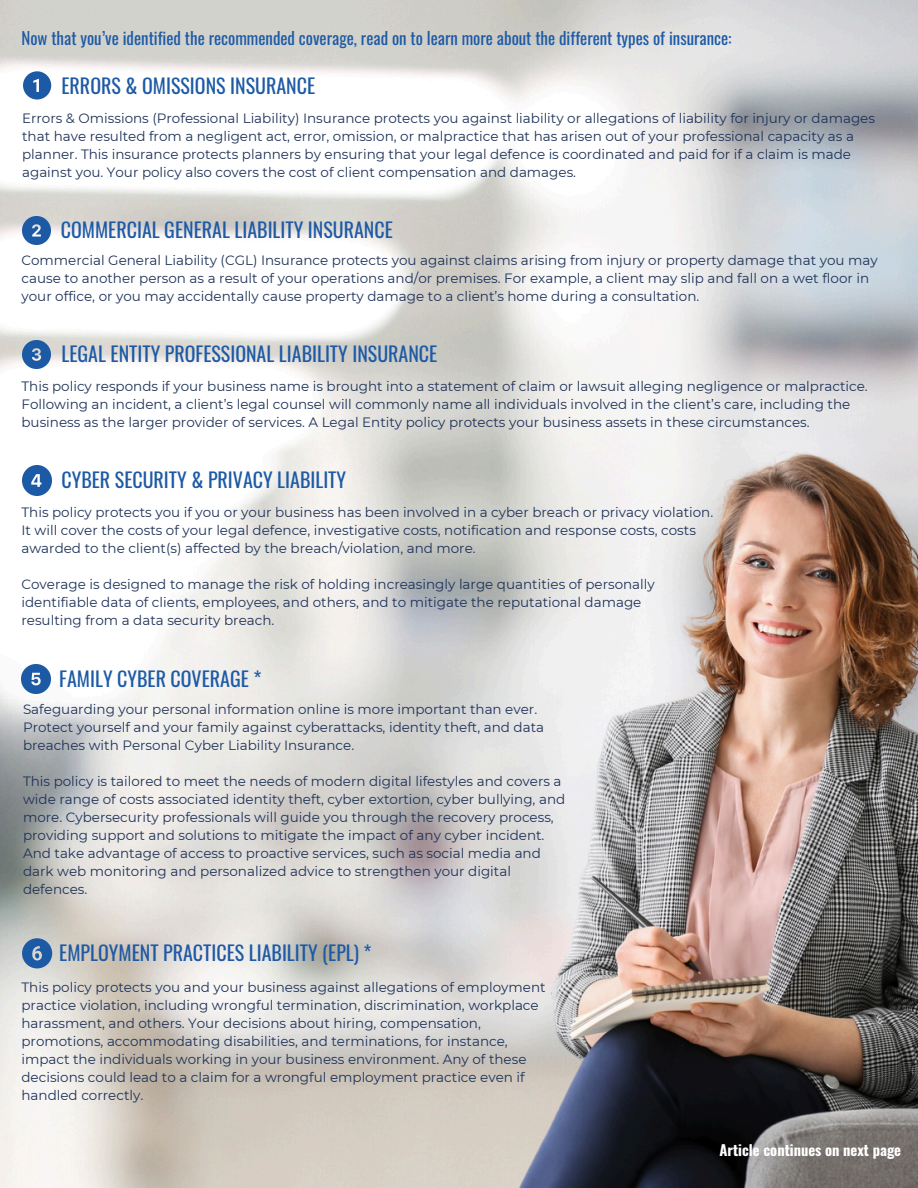
<style>
.page{position:relative;width:918px;height:1188px;background:#fff}
.page>*{position:absolute;margin:0;border:0;box-sizing:border-box;transform-origin:0 0}
.t1{font:19.95px "Oswald";color:#1d5aa5}
.t2{font:16.95px "Oswald";color:#1d5aa5}
.t3{font:700 14.55px "Oswald";color:#fff}
.t4{font:13.5px/18px "Montserrat";color:#1e3258}
</style>
<div class="page">
<img style="left:0;top:0;width:918px;height:370px">
<svg style="left:23px;top:71px;width:28px;height:28px"></svg>
<img style="left:22px;top:216px;width:28px;height:28px">
<img style="left:0;top:370px;width:918px;height:818px">
<img style="left:22px;top:340px;width:28px;height:28px">
<img style="left:23px;top:466px;width:29px;height:29px">
<img style="left:21px;top:665px;width:30px;height:29px">
<svg style="left:22px;top:938px;width:30px;height:30px"></svg>
<p class="t2" style="left:21px;top:25px;width:712px">Now that you’ve identified the recommended coverage, read on to learn more about the different types of insurance:</p>
<p class="t1" style="left:62px;top:70px;width:255px">ERRORS &amp; OMISSIONS INSURANCE</p>
<p class="t4" style="left:22px;top:109px;width:854px">Errors &amp; Omissions (Professional Liability) Insurance protects you against liability or allegations of liability for injury or damages that have resulted from a negligent act, error, omission, or malpractice that has arisen out of your professional capacity as a planner. This insurance protects planners by ensuring that your legal defence is coordinated and paid for if a claim is made against you. Your policy also covers the cost of client compensation and damages.</p>
<p class="t1" style="left:61px;top:215px;width:333px">COMMERCIAL GENERAL LIABILITY INSURANCE</p>
<p class="t4" style="left:21px;top:251px;width:858px">Commercial General Liability (CGL) Insurance protects you against claims arising from injury or property damage that you may cause to another person as a result of your operations and/or premises. For example, a client may slip and fall on a wet floor in your office, or you may accidentally cause property damage to a client’s home during a consultation.</p>
<p class="t1" style="left:62px;top:338px;width:377px">LEGAL ENTITY PROFESSIONAL LIABILITY INSURANCE</p>
<p class="t4" style="left:21px;top:377px;width:848px">This policy responds if your business name is brought into a statement of claim or lawsuit alleging negligence or malpractice.<br>Following an incident, a client’s legal counsel will commonly name all individuals involved in the client’s care, including the business as the larger provider of services. A Legal Entity policy protects your business assets in these circumstances.</p>
<p class="t1" style="left:62px;top:465px;width:286px">CYBER SECURITY &amp; PRIVACY LIABILITY</p>
<p class="t4" style="left:21px;top:504px;width:693px">This policy protects you if you or your business has been involved in a cyber breach or privacy violation.<br>It will cover the costs of your legal defence, investigative costs, notification and response costs, costs awarded to the client(s) affected by the breach/violation, and more.</p>
<p class="t4" style="left:21px;top:576px;width:635px">Coverage is designed to manage the risk of holding increasingly large quantities of personally identifiable data of clients, employees, and others, and to mitigate the reputational damage</p>
<p class="t4" style="left:21px;top:612px;width:254px">resulting from a data security breach.</p>
<p class="t1" style="left:59px;top:663px;width:204px">FAMILY CYBER COVERAGE *</p>
<p class="t4" style="left:23px;top:700px;width:516px">Safeguarding your personal information online is more important than ever.</p>
<p class="t4" style="left:23px;top:718px;width:523px">Protect yourself and your family against cyberattacks, identity theft, and data</p>
<p class="t4" style="left:23px;top:736px;width:333px">breaches with Personal Cyber Liability Insurance.</p>
<p class="t4" style="left:23px;top:772px;width:540px">This policy is tailored to meet the needs of modern digital lifestyles and covers a</p>
<p class="t4" style="left:23px;top:790px;width:544px">wide range of costs associated identity theft, cyber extortion, cyber bullying, and</p>
<p class="t4" style="left:23px;top:808px;width:532px">more. Cybersecurity professionals will guide you through the recovery process,</p>
<p class="t4" style="left:23px;top:826px;width:523px">providing support and solutions to mitigate the impact of any cyber incident.</p>
<p class="t4" style="left:23px;top:844px;width:519px">And take advantage of access to proactive services, such as social media and</p>
<p class="t4" style="left:23px;top:862px;width:489px">dark web monitoring and personalized advice to strengthen your digital</p>
<p class="t4" style="left:23px;top:880px;width:66px">defences.</p>
<p class="t1" style="left:59px;top:937px;width:314px">EMPLOYMENT PRACTICES LIABILITY (EPL) *</p>
<p class="t4" style="left:21px;top:978px;width:526px">This policy protects you and your business against allegations of employment practice violation, including wrongful termination, discrimination, workplace harassment, and others. Your decisions about hiring, compensation, promotions, accommodating disabilities, and terminations, for instance, impact the individuals working in your business environment. Any of these decisions could lead to a claim for a wrongful employment practice even if handled correctly.</p>
<p class="t3" style="left:720px;top:1139px;width:183px">Article continues on next page</p>
</div>
